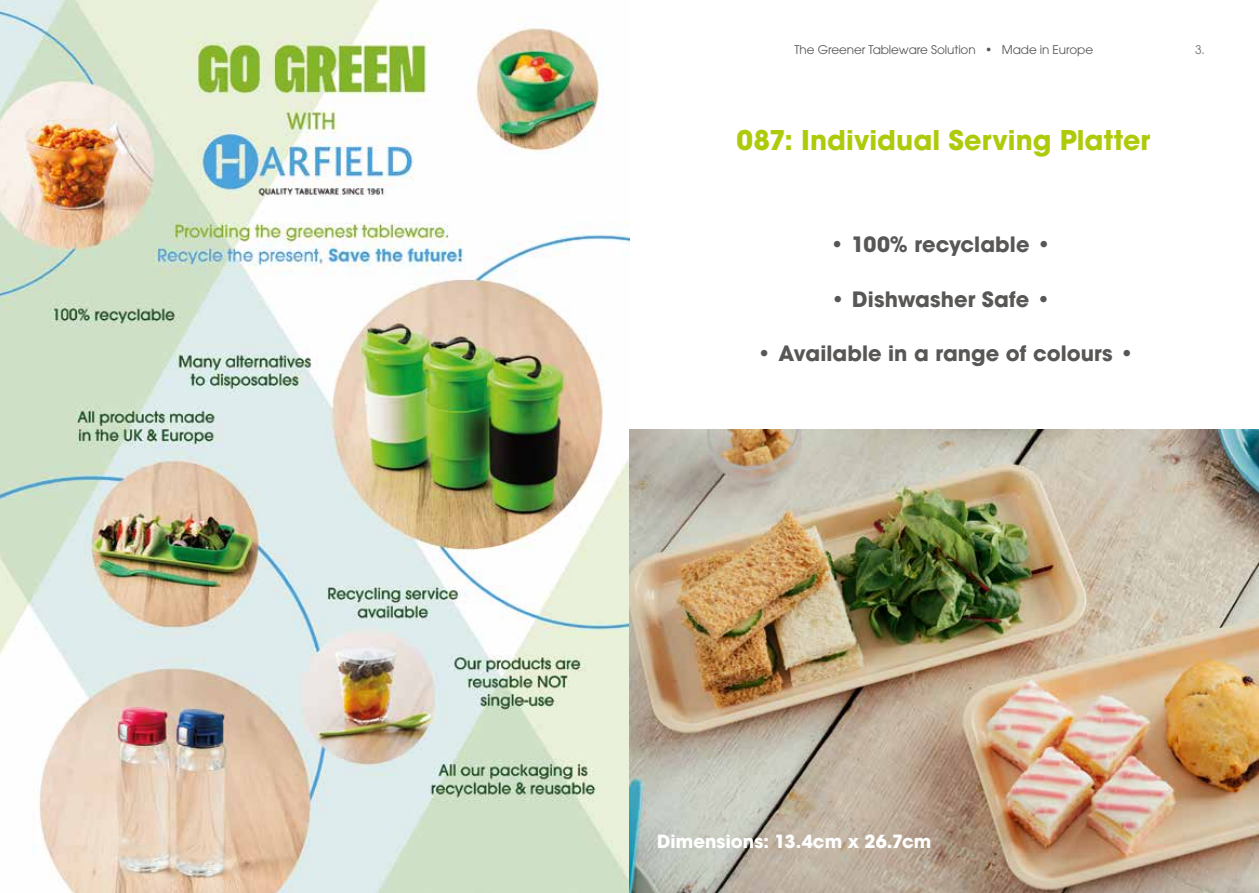
<style>
.page{position:relative;width:1259px;height:893px;background:#fff}
.page>*{position:absolute;margin:0;border:0;box-sizing:border-box;transform-origin:0 0}
.t1{font:700 27px "ITC Avant Garde Pro";color:#afca0b}
.t2{font:700 21px "ITC Avant Garde Pro";letter-spacing:.005em;color:#585756}
.t3{font:700 18px "ITC Avant Garde Pro";color:#fff}
.t4{font:12px "ITC Avant Garde Pro";letter-spacing:-.01em;color:#575756}
.t5{font:12px "ITC Avant Garde Pro";color:#706f6f}
</style>
<div class="page">
<img style="left:0;top:0;width:629px;height:893px">
<img style="left:629px;top:429px;width:630px;height:464px">
<p class="t4" style="left:794px;top:42px;width:300px">The Greener Tableware Solution • Made in Europe</p>
<p class="t1" style="left:736px;top:122px;width:415px">087: Individual Serving Platter</p>
<p class="t2" style="left:829px;top:230px;width:224px">• 100% recyclable •</p>
<p class="t2" style="left:830px;top:285px;width:223px">• Dishwasher Safe •</p>
<p class="t2" style="left:756px;top:339px;width:379px">• Available in a range of colours •</p>
<p class="t5" style="left:1195px;top:42px;width:11px">3.</p>
<p class="t3" style="left:657px;top:829px;width:276px">Dimensions: 13.4cm x 26.7cm</p>
</div>
